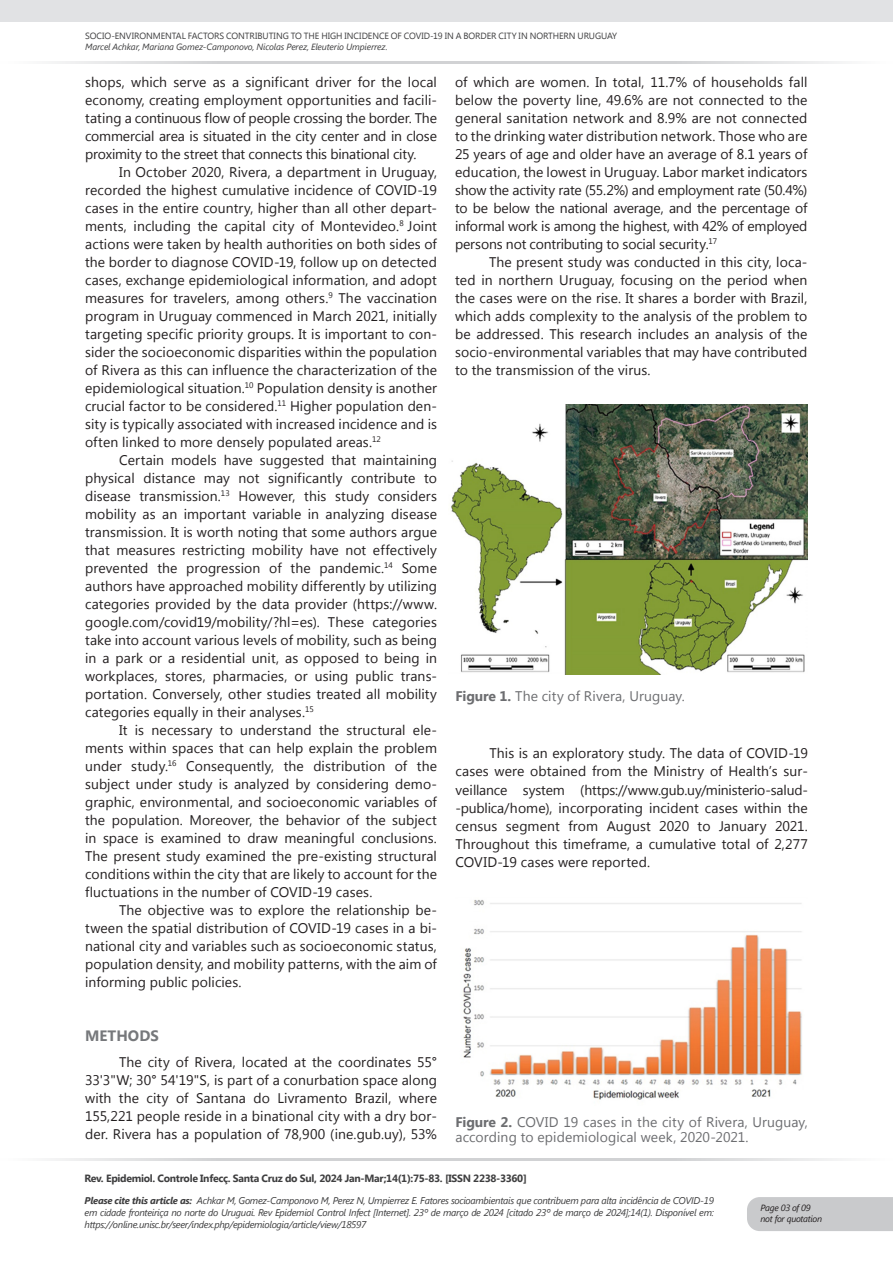
<style>
.page{position:relative;width:893px;height:1263px;background:#fff}
.page>*{position:absolute;margin:0;border:0;box-sizing:border-box;transform-origin:0 0}
.SESSAO{font:700 15px "Segoe UI";letter-spacing:.005em;color:#76787b}
.texto_ok{font:13.95px/18px "Segoe UI";letter-spacing:.005em;color:#231f20;text-align:justify}
.TABELA{font:13.95px/15px "Segoe UI";letter-spacing:.005em;color:#6c6d70}
.t1{font:700 10.5px "Segoe UI";letter-spacing:-.03em;color:#3e3e3f}
.t2{font:italic 9.75px/11.7px "Segoe UI";letter-spacing:-.03em;color:#3e3e3f;text-align:justify}
.t3{font:9px "Segoe UI";letter-spacing:-.005em;color:#3e3e3f}
.t4{font:italic 9px "Segoe UI";letter-spacing:-.01em;color:#3e3e3f}
.t5{font:italic 9px "Segoe UI";letter-spacing:-.03em;color:#231f20}
.s1{font-weight:700}
</style>
<div class="page">
<hr style="left:0;top:61px;width:447px;height:3px;background:#d1d2d4">
<hr style="left:446px;top:61px;width:447px;height:3px;background:#d1d2d4">
<div style="left:0;top:0;width:893px;height:21px;background:#e1e2e4"></div>
<div style="left:747px;top:1197px;width:146px;height:34px;background:#c9cacc"></div>
<hr style="left:0;top:1158px;width:446px;height:3px;background:#d1d2d4">
<hr style="left:446px;top:1158px;width:446px;height:3px;background:#d1d2d4">
<img style="left:451px;top:404px;width:357px;height:270px">
<img style="left:463px;top:900px;width:339px;height:200px">
<p class="t3" style="left:85px;top:29px;width:534px">SOCIO-ENVIRONMENTAL FACTORS CONTRIBUTING TO THE HIGH INCIDENCE OF COVID-19 IN A BORDER CITY IN NORTHERN URUGUAY</p>
<p class="t4" style="left:85px;top:40px;width:304px">Marcel Achkar, Mariana Gomez-Camponovo, Nicolas Perez, Eleuterio Umpierrez.</p>
<p class="texto_ok" style="left:85px;top:72px;width:353px">shops, which serve as a significant driver for the local economy, creating employment opportunities and facili&shy;tating a continuous flow of people crossing the border. The commercial area is situated in the city center and in close proximity to the street that connects this binational city.</p>
<p class="texto_ok" style="left:85px;top:162px;width:353px;text-indent:34px">In October 2020, Rivera, a department in Uruguay, recorded the highest cumulative incidence of COVID-19 cases in the entire country, higher than all other depart&shy;ments, including the capital city of Montevideo.<sup>8</sup> Joint actions were taken by health authorities on both sides of the border to diagnose COVID-19, follow up on detected cases, exchange epidemiological information, and adopt measures for travelers, among others.<sup>9</sup> The vaccination program in Uruguay commenced in March 2021, initially targeting specific priority groups. It is important to con&shy;sider the socioeconomic disparities within the population of Rivera as this can influence the characterization of the epidemiological situation.<sup>10</sup> Population density is another crucial factor to be considered.<sup>11</sup> Higher population den&shy;sity is typically associated with increased incidence and is often linked to more densely populated areas.<sup>12</sup></p>
<p class="texto_ok" style="left:85px;top:450px;width:353px;text-indent:34px">Certain models have suggested that maintaining physical distance may not significantly contribute to disease transmission.<sup>13</sup> However, this study considers mobility as an important variable in analyzing disease transmission. It is worth noting that some authors argue that measures restricting mobility have not effectively prevented the progression of the pandemic.<sup>14</sup> Some authors have approached mobility differently by utilizing categories provided by the data provider (https://www. google.com/covid19/mobility/?hl=es). These categories take into account various levels of mobility, such as being in a park or a residential unit, as opposed to being in workplaces, stores, pharmacies, or using public trans&shy;portation. Conversely, other studies treated all mobility categories equally in their analyses.<sup>15</sup></p>
<p class="texto_ok" style="left:85px;top:720px;width:353px;text-indent:34px">It is necessary to understand the structural ele&shy;ments within spaces that can help explain the problem under study.<sup>16</sup> Consequently, the distribution of the subject under study is analyzed by considering demo&shy;graphic, environmental, and socioeconomic variables of the population. Moreover, the behavior of the subject in space is examined to draw meaningful conclusions.<br>The present study examined the pre-existing structural conditions within the city that are likely to account for the fluctuations in the number of COVID-19 cases.</p>
<p class="texto_ok" style="left:85px;top:900px;width:353px;text-indent:34px">The objective was to explore the relationship be&shy;tween the spatial distribution of COVID-19 cases in a bi&shy;national city and variables such as socioeconomic status, population density, and mobility patterns, with the aim of informing public policies.</p>
<p class="SESSAO" style="left:85px;top:1025px;width:75px">METHODS</p>
<p class="texto_ok" style="left:85px;top:1053px;width:353px;text-indent:34px">The city of Rivera, located at the coordinates 55° 33'3"W; 30° 54'19"S, is part of a conurbation space along with the city of Santana do Livramento Brazil, where 155,221 people reside in a binational city with a dry bor&shy;der. Rivera has a population of 78,900 (ine.gub.uy), 53%</p>
<p class="texto_ok" style="left:455px;top:72px;width:354px">of which are women. In total, 11.7% of households fall below the poverty line, 49.6% are not connected to the general sanitation network and 8.9% are not connected to the drinking water distribution network. Those who are 25 years of age and older have an average of 8.1 years of education, the lowest in Uruguay. Labor market indicators show the activity rate (55.2%) and employment rate (50.4%) to be below the national average, and the percentage of informal work is among the highest, with 42% of employed persons not contributing to social security.<sup>17</sup></p>
<p class="texto_ok" style="left:455px;top:252px;width:354px;text-indent:34px">The present study was conducted in this city, loca&shy;ted in northern Uruguay, focusing on the period when the cases were on the rise. It shares a border with Brazil, which adds complexity to the analysis of the problem to be addressed. This research includes an analysis of the socio-environmental variables that may have contributed to the transmission of the virus.</p>
<p class="TABELA" style="left:455px;top:688px;width:231px"><span class="s1">Figure 1.</span> The city of Rivera, Uruguay.</p>
<p class="texto_ok" style="left:455px;top:744px;width:354px;text-indent:34px">This is an exploratory study. The data of COVID-19 cases were obtained from the Ministry of Health’s sur&shy;veillance system (https://www.gub.uy/ministerio-salud--publica/home), incorporating incident cases within the census segment from August 2020 to January 2021.<br>Throughout this timeframe, a cumulative total of 2,277<br>COVID-19 cases were reported.</p>
<p class="TABELA" style="left:455px;top:1113px;width:354px"><span class="s1">Figure 2.</span> COVID 19 cases in the city of Rivera, Uruguay, according to epidemiological week, 2020-2021.</p>
<p class="t1" style="left:85px;top:1170px;width:444px">Rev. Epidemiol. Controle Infecç. Santa Cruz do Sul, 2024 Jan-Mar;14(1):75-83. [ISSN 2238-3360]</p>
<p class="t2" style="left:85px;top:1194px;width:631px"><span class="s1">Please cite this article as:</span> Achkar M, Gomez-Camponovo M, Perez N, Umpierrez E. Fatores socioambientais que contribuem para alta incidência de COVID-19 em cidade fronteiriça no norte do Uruguai. Rev Epidemiol Control Infect [Internet]. 23º de março de 2024 [citado 23º de março de 2024];14(1). Disponível em: https://online.unisc.br/seer/index.php/epidemiologia/article/view/18597</p>
<p class="t5" style="left:760px;top:1201px;width:52px">Page 03 of 09</p>
<p class="t5" style="left:760px;top:1212px;width:63px">not for quotation</p>
</div>
